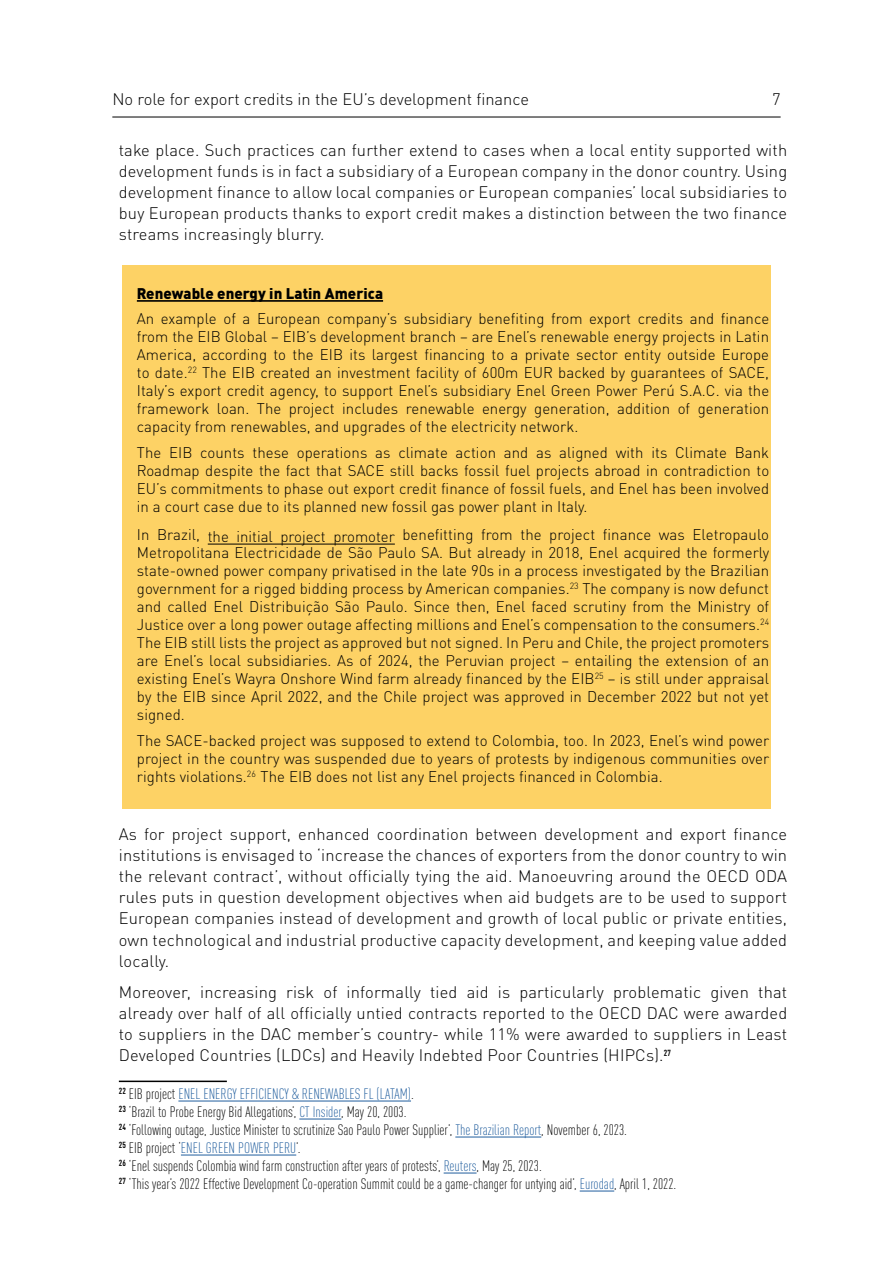
<style>
.page{position:relative;width:893px;height:1263px;background:#fff}
.page>*{position:absolute;margin:0;border:0;box-sizing:border-box;transform-origin:0 0}
.t1{font:300 16.5px/21px "DIN Pro";letter-spacing:.01em;color:#000;text-align:justify}
.t2{font:300 15.3px/18px "DIN Pro";letter-spacing:.005em;color:#000;text-align:justify}
.t3{font:900 15.3px "DIN Pro";letter-spacing:.005em;color:#000}
.t4{font:300 condensed 15px/18px "DIN Pro";color:#000}
.s1{color:#215e9e}
</style>
<div class="page">
<hr style="left:112px;top:117px;width:669px;height:1px;background:#000">
<div style="left:122px;top:265px;width:648px;height:544px;background:#fdd265"></div>
<hr style="left:137px;top:300px;width:246px;height:2px;background:#000">
<hr style="left:208px;top:544px;width:187px;height:1px;background:#000">
<hr style="left:119px;top:1080px;width:108px;height:2px;background:#000">
<hr style="left:178px;top:1101px;width:233px;height:1px;background:#215e9e">
<hr style="left:299px;top:1119px;width:42px;height:1px;background:#215e9e">
<hr style="left:455px;top:1137px;width:86px;height:1px;background:#215e9e">
<hr style="left:181px;top:1155px;width:115px;height:1px;background:#215e9e">
<hr style="left:444px;top:1173px;width:33px;height:1px;background:#215e9e">
<hr style="left:580px;top:1191px;width:34px;height:1px;background:#215e9e">
<p class="t1" style="left:112px;top:87px;width:418px">No role for export credits in the EU’s development finance</p>
<p class="t1" style="left:772px;top:87px;width:10px">7</p>
<p class="t1" style="left:119px;top:138px;width:670px">take place. Such practices can further extend to cases when a local entity supported with development funds is in fact a subsidiary of a European company in the donor country. Using development finance to allow local companies or European companies’ local subsidiaries to buy European products thanks to export credit makes a distinction between the two finance streams increasingly blurry.</p>
<p class="t3" style="left:137px;top:280px;width:248px">Renewable energy in Latin America</p>
<p class="t2" style="left:137px;top:309px;width:634px">An example of a European company’s subsidiary benefiting from export credits and finance from the EIB Global – EIB’s development branch – are Enel’s renewable energy projects in Latin America, according to the EIB its largest financing to a private sector entity outside Europe to date.<sup>22</sup> The EIB created an investment facility of 600m EUR backed by guarantees of SACE, Italy’s export credit agency, to support Enel’s subsidiary Enel Green Power Perú S.A.C. via the framework loan. The project includes renewable energy generation, addition of generation capacity from renewables, and upgrades of the electricity network.</p>
<p class="t2" style="left:137px;top:442px;width:634px">The EIB counts these operations as climate action and as aligned with its Climate Bank Roadmap despite the fact that SACE still backs fossil fuel projects abroad in contradiction to EU’s commitments to phase out export credit finance of fossil fuels, and Enel has been involved in a court case due to its planned new fossil gas power plant in Italy.</p>
<p class="t2" style="left:137px;top:524px;width:634px">In Brazil, the initial project promoter benefitting from the project finance was Eletropaulo Metropolitana Electricidade de São Paulo SA. But already in 2018, Enel acquired the formerly state-owned power company privatised in the late 90s in a process investigated by the Brazilian government for a rigged bidding process by American companies.<sup>23</sup> The company is now defunct and called Enel Distribuição São Paulo. Since then, Enel faced scrutiny from the Ministry of Justice over a long power outage affecting millions and Enel’s compensation to the consumers.<sup>24<br></sup>The EIB still lists the project as approved but not signed. In Peru and Chile, the project promoters are Enel’s local subsidiaries. As of 2024, the Peruvian project – entailing the extension of an existing Enel’s Wayra Onshore Wind farm already financed by the EIB<sup>25</sup> – is still under appraisal by the EIB since April 2022, and the Chile project was approved in December 2022 but not yet signed.</p>
<p class="t2" style="left:137px;top:730px;width:634px">The SACE-backed project was supposed to extend to Colombia, too. In 2023, Enel’s wind power project in the country was suspended due to years of protests by indigenous communities over rights violations.<sup>26</sup> The EIB does not list any Enel projects financed in Colombia.</p>
<p class="t1" style="left:119px;top:822px;width:670px">As for project support, enhanced coordination between development and export finance institutions is envisaged to ‘increase the chances of exporters from the donor country to win the relevant contract’, without officially tying the aid. Manoeuvring around the OECD ODA rules puts in question development objectives when aid budgets are to be used to support European companies instead of development and growth of local public or private entities, own technological and industrial productive capacity development, and keeping value added locally.</p>
<p class="t1" style="left:119px;top:980px;width:670px">Moreover, increasing risk of informally tied aid is particularly problematic given that already over half of all officially untied contracts reported to the OECD DAC were awarded to suppliers in the DAC member’s country- while 11% were awarded to suppliers in Least Developed Countries (LDCs) and Heavily Indebted Poor Countries (HIPCs).<sup>27</sup></p>
<p class="t4" style="left:119px;top:1084px;width:559px"><sup>22</sup> EIB project <span class="s1">ENEL ENERGY EFFICIENCY &amp; RENEWABLES FL (LATAM)</span>.<br><sup>23</sup> ‘Brazil to Probe Energy Bid Allegations’, <span class="s1">CT Insider</span>, May 20, 2003.<br><sup>24</sup> ‘Following outage, Justice Minister to scrutinize Sao Paulo Power Supplier’, <span class="s1">The Brazilian Report</span>, November 6, 2023.<br><sup>25</sup> EIB project ‘<span class="s1">ENEL GREEN POWER PERU</span>’.<br><sup>26</sup> ‘Enel suspends Colombia wind farm construction after years of protests’, <span class="s1">Reuters</span>, May 25, 2023.<br><sup>27</sup> ‘This year’s 2022 Effective Development Co-operation Summit could be a game-changer for untying aid’, <span class="s1">Eurodad</span>, April 1, 2022.</p>
</div>
